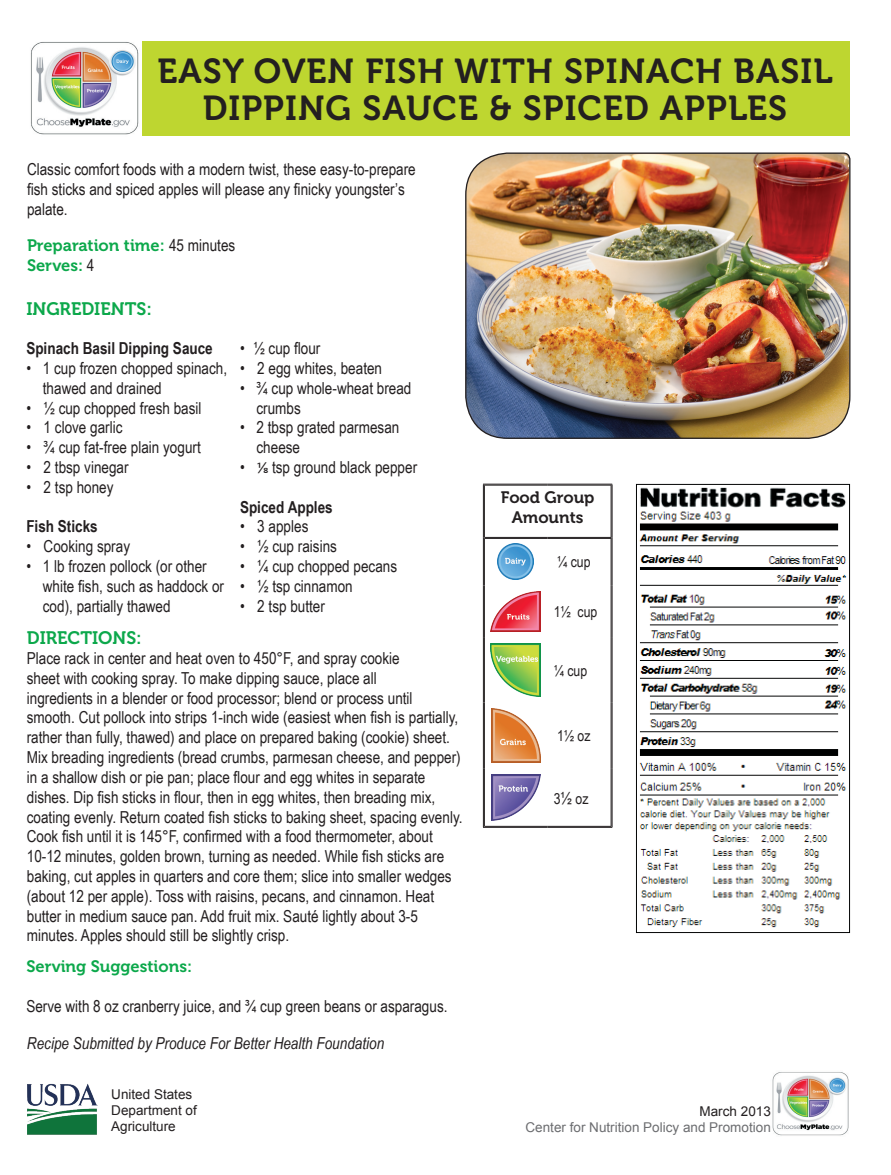
<style>
.page{position:relative;width:891px;height:1175px;background:#fff}
.page>*{position:absolute;margin:0;border:0;box-sizing:border-box;transform-origin:0 0}
.t1{font:34.5px/37.5px "Museo 700";letter-spacing:.03em;color:#231f20;text-align:center}
.t2{font:18px "Museo 700";color:#0ca84b}
.t3{font:16.5px/19.8px "Arial Narrow";color:#231f20}
.t4{font:16.5px/19.8px "Museo 700";color:#0ca84b}
.t5{font:italic 16.5px "Arial Narrow";color:#231f20}
.t6{font:700 16.5px "Arial Narrow";color:#231f20}
.t7{font:16.5px/19.8px "Museo 700";color:#231f20;text-align:center}
.t8{font:15px "Arial Narrow";color:#231f20}
.t9{font:13.5px/16.2px "Arial";color:#231f20}
.t10{font:13.5px "Arial";color:#6c6d70}
.s1{font-family:"Arial Narrow";color:#231f20}
.s2{font-family:"Calibri"}
.s3{font-size:16.5px}
</style>
<div class="page">
<div style="left:140px;top:41px;width:710px;height:95px;background:#bed630"></div>
<img style="left:465px;top:152px;width:386px;height:287px">
<img style="left:27px;top:1083px;width:70px;height:51px">
<img style="left:772px;top:1072px;width:77px;height:64px">
<hr style="left:611px;top:538px;width:1px;height:47px;background:#231f20">
<hr style="left:612px;top:538px;width:1px;height:47px;background:#231f20">
<hr style="left:611px;top:585px;width:1px;height:53px;background:#231f20">
<hr style="left:612px;top:585px;width:1px;height:53px;background:#231f20">
<hr style="left:611px;top:638px;width:1px;height:64px;background:#231f20">
<hr style="left:612px;top:638px;width:1px;height:64px;background:#231f20">
<hr style="left:611px;top:702px;width:1px;height:66px;background:#231f20">
<hr style="left:612px;top:702px;width:1px;height:66px;background:#231f20">
<hr style="left:611px;top:768px;width:1px;height:58px;background:#231f20">
<hr style="left:612px;top:768px;width:1px;height:59px;background:#231f20">
<hr style="left:611px;top:485px;width:1px;height:52px;background:#231f20">
<hr style="left:612px;top:484px;width:1px;height:54px;background:#231f20">
<hr style="left:484px;top:537px;width:64px;height:1px;background:#231f20">
<hr style="left:484px;top:538px;width:64px;height:1px;background:#231f20">
<hr style="left:548px;top:537px;width:63px;height:1px;background:#231f20">
<hr style="left:548px;top:538px;width:63px;height:1px;background:#231f20">
<hr style="left:483px;top:484px;width:65px;height:1px;background:#231f20">
<hr style="left:484px;top:485px;width:64px;height:1px;background:#231f20">
<hr style="left:483px;top:484px;width:1px;height:54px;background:#231f20">
<hr style="left:484px;top:485px;width:1px;height:52px;background:#231f20">
<hr style="left:548px;top:484px;width:64px;height:1px;background:#231f20">
<hr style="left:548px;top:485px;width:63px;height:1px;background:#231f20">
<hr style="left:483px;top:538px;width:1px;height:47px;background:#231f20">
<hr style="left:484px;top:538px;width:1px;height:47px;background:#231f20">
<hr style="left:483px;top:585px;width:1px;height:53px;background:#231f20">
<hr style="left:484px;top:585px;width:1px;height:53px;background:#231f20">
<hr style="left:483px;top:638px;width:1px;height:64px;background:#231f20">
<hr style="left:484px;top:638px;width:1px;height:64px;background:#231f20">
<hr style="left:483px;top:702px;width:1px;height:66px;background:#231f20">
<hr style="left:484px;top:702px;width:1px;height:66px;background:#231f20">
<hr style="left:483px;top:768px;width:1px;height:59px;background:#231f20">
<hr style="left:484px;top:768px;width:1px;height:58px;background:#231f20">
<hr style="left:484px;top:826px;width:64px;height:1px;background:#231f20">
<hr style="left:483px;top:827px;width:65px;height:1px;background:#231f20">
<hr style="left:548px;top:826px;width:63px;height:1px;background:#231f20">
<hr style="left:548px;top:827px;width:64px;height:1px;background:#231f20">
<img style="left:498px;top:544px;width:36px;height:35px">
<img style="left:491px;top:591px;width:49px;height:40px">
<img style="left:491px;top:644px;width:50px;height:52px">
<img style="left:491px;top:708px;width:49px;height:54px">
<img style="left:491px;top:774px;width:49px;height:46px">
<img style="left:31px;top:41px;width:110px;height:95px">
<img style="left:636px;top:483px;width:215px;height:451px">
<h1 class="t1" style="left:157px;top:53px;width:677px">Easy Oven Fish with Spinach Basil<br>Dipping Sauce &amp; Spiced Apples</h1>
<p class="t3" style="left:27px;top:159px;width:390px">Classic comfort foods with a modern twist, these easy-to-prepare fish sticks and spiced apples will please any finicky youngster’s palate.</p>
<p class="t4" style="left:27px;top:235px;width:210px">Preparation time: <span class="s1">45 minutes<br></span>Serves: <span class="s1">4</span></p>
<p class="t2" style="left:26px;top:298px;width:12px">ING</p>
<p class="t2" style="left:60px;top:298px;width:64px">REDIENTS</p>
<p class="t2" style="left:146px;top:298px;width:7px">:</p>
<p class="t6" style="left:26px;top:336px;width:188px">Spinach Basil Dipping Sauce</p>
<p class="t3" style="left:43px;top:357px;width:186px;text-indent:-16px">• 1 cup frozen chopped spinach, thawed and drained</p>
<p class="t3" style="left:26px;top:397px;width:177px">• ½ cup chopped fresh basil</p>
<p class="t3" style="left:26px;top:417px;width:98px">• 1 clove garlic</p>
<p class="t3" style="left:26px;top:437px;width:176px">• ¾ cup fat-free plain yogurt</p>
<p class="t3" style="left:26px;top:456px;width:104px">• 2 tbsp vinegar</p>
<p class="t3" style="left:26px;top:476px;width:89px">• 2 tsp honey</p>
<p class="t6" style="left:26px;top:514px;width:73px">Fish Sticks</p>
<p class="t3" style="left:26px;top:536px;width:105px">• Cooking spray</p>
<p class="t3" style="left:43px;top:555px;width:183px;text-indent:-16px">• 1 lb frozen pollock (or other white fish, such as haddock or cod), partially thawed</p>
<p class="t2" style="left:27px;top:628px;width:117px">DIRECTIONS :</p>
<p class="t3" style="left:27px;top:647px;width:437px">Place rack in center and heat oven to 450°F, and spray cookie<br>sheet with cooking spray. To make dipping sauce, place all<br>ingredients in a blender or food processor; blend or process until smooth. Cut pollock into strips 1-inch wide (easiest when fish is partially, rather than fully, thawed) and place on prepared baking (cookie) sheet.<br>Mix breading ingredients (bread crumbs, parmesan cheese, and pepper) in a shallow dish or pie pan; place flour and egg whites in separate dishes. Dip fish sticks in flour, then in egg whites, then breading mix, coating evenly. Return coated fish sticks to baking sheet, spacing evenly.<br>Cook fish until it is 145°F, confirmed with a food thermometer, about 10-12 minutes, golden brown, turning as needed. While fish sticks are baking, cut apples in quarters and core them; slice into smaller wedges (about 12 per apple). Toss with raisins, pecans, and cinnamon. Heat butter in medium sauce pan. Add fruit mix. Sauté lightly about 3-5 minutes. Apples should still be slightly crisp.</p>
<p class="t3" style="left:240px;top:338px;width:82px">• ½ cup flour</p>
<p class="t3" style="left:240px;top:357px;width:144px">• 2 egg whites, beaten</p>
<p class="t3" style="left:257px;top:377px;width:156px;text-indent:-16px">• ¾ cup whole-wheat bread crumbs</p>
<p class="t3" style="left:257px;top:417px;width:144px;text-indent:-16px">• 2 tbsp grated parmesan cheese</p>
<p class="t3" style="left:240px;top:456px;width:179px">• <span class="s2">1/8</span> tsp ground black pepper</p>
<p class="t6" style="left:240px;top:494px;width:94px">Spiced Apples</p>
<p class="t3" style="left:240px;top:516px;width:70px">• 3 apples</p>
<p class="t3" style="left:240px;top:536px;width:98px">• ½ cup raisins</p>
<p class="t3" style="left:240px;top:555px;width:159px">• ¼ cup chopped pecans</p>
<p class="t3" style="left:240px;top:575px;width:114px">• ½ tsp cinnamon</p>
<p class="t3" style="left:240px;top:595px;width:86px">• 2 tsp butter</p>
<p class="t4" style="left:26px;top:956px;width:167px">Serving Suggestions:</p>
<p class="t3" style="left:26px;top:995px;width:423px">Serve with 8 oz cranberry juice, and ¾ cup green beans or asparagus.</p>
<p class="t5" style="left:27px;top:1031px;width:359px">Recipe Submitted by Produce For Better Health Foundation</p>
<p class="t9" style="left:111px;top:1086px;width:87px">United States<br>Department of<br>Agriculture</p>
<p class="t7" style="left:501px;top:487px;width:95px">Food Group<br>Amounts</p>
<p class="t8" style="left:557px;top:551px;width:35px">¼ cup</p>
<p class="t8" style="left:554px;top:601px;width:45px">1½ cup</p>
<p class="t8" style="left:554px;top:659px;width:35px">¼ cup</p>
<p class="t8" style="left:557px;top:725px;width:35px">1½ oz</p>
<p class="t8" style="left:554px;top:787px;width:36px">3<span class="s3">½</span> oz</p>
<p class="t9" style="left:700px;top:1103px;width:73px">March 2013</p>
<p class="t10" style="left:526px;top:1118px;width:247px">Center for Nutrition Policy and Promotion</p>
</div>
